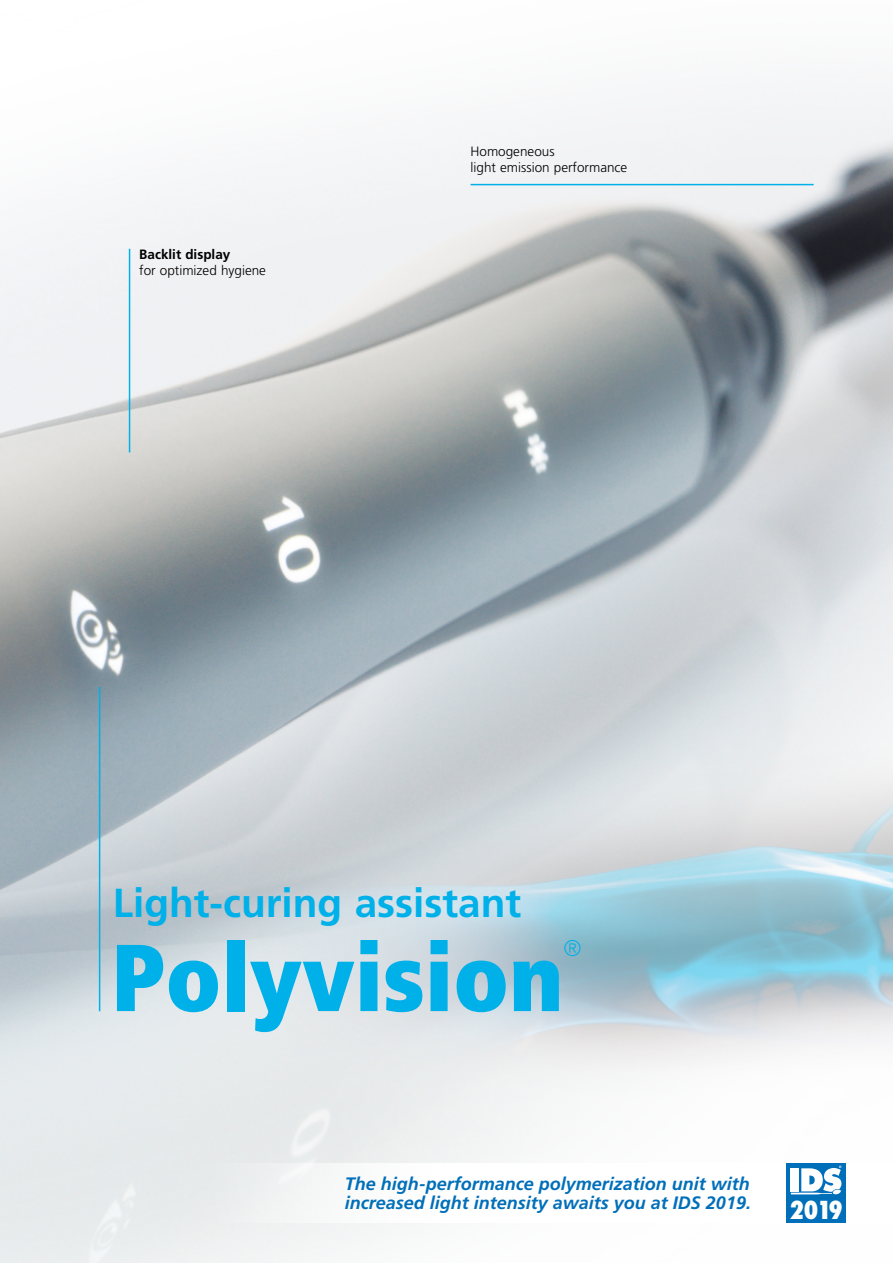
<style>
.page{position:relative;width:893px;height:1263px;background:#fff}
.page>*{position:absolute;margin:0;border:0;box-sizing:border-box;transform-origin:0 0}
.t1{font:900 condensed 94.8px "Frutiger";color:#00b0e9}
.t2{font:700 40.5px "Frutiger";color:#00b0e9}
.t3{font:800 condensed 24.15px "Futura";color:#fff}
.t4{font:300 condensed 22.8px "Frutiger";color:#00b0e9}
.t5{font:italic 700 18px/19.5px "Frutiger";color:#006fb9}
.t6{font:300 13.5px/16.2px "Frutiger";color:#000}
.t7{font:700 13.5px "Frutiger";color:#000}
</style>
<div class="page">
<img style="left:0;top:83px;width:893px;height:1180px">
<img style="left:114px;top:149px;width:779px;height:1114px">
<hr style="left:471px;top:184px;width:343px;height:1px;background:#00b0e9">
<hr style="left:129px;top:249px;width:1px;height:203px;background:#00b0e9">
<div style="left:195px;top:1163px;width:698px;height:60px;background:#fff"></div>
<hr style="left:99px;top:687px;width:1px;height:324px;background:#00b0e9">
<div style="left:786px;top:1163px;width:60px;height:60px;background:#006fb9"></div>
<svg style="left:791px;top:1165px;width:50px;height:29px"></svg>
<p class="t7" style="left:139px;top:246px;width:93px">Backlit display</p>
<p class="t6" style="left:139px;top:263px;width:128px">for optimized hygiene</p>
<p class="t6" style="left:471px;top:143px;width:158px">Homogeneous<br>light emission performance</p>
<h2 class="t2" style="left:113px;top:879px;width:410px">Light-curing assistant</h2>
<h1 class="t1" style="left:111px;top:920px;width:454px">Polyvision</h1>
<p class="t4" style="left:564px;top:935px;width:20px">®</p>
<p class="t5" style="left:345px;top:1174px;width:408px">The high-performance polymerization unit with increased light intensity awaits you at IDS 2019.</p>
<h3 class="t3" style="left:789px;top:1194px;width:55px">2019</h3>
</div>
